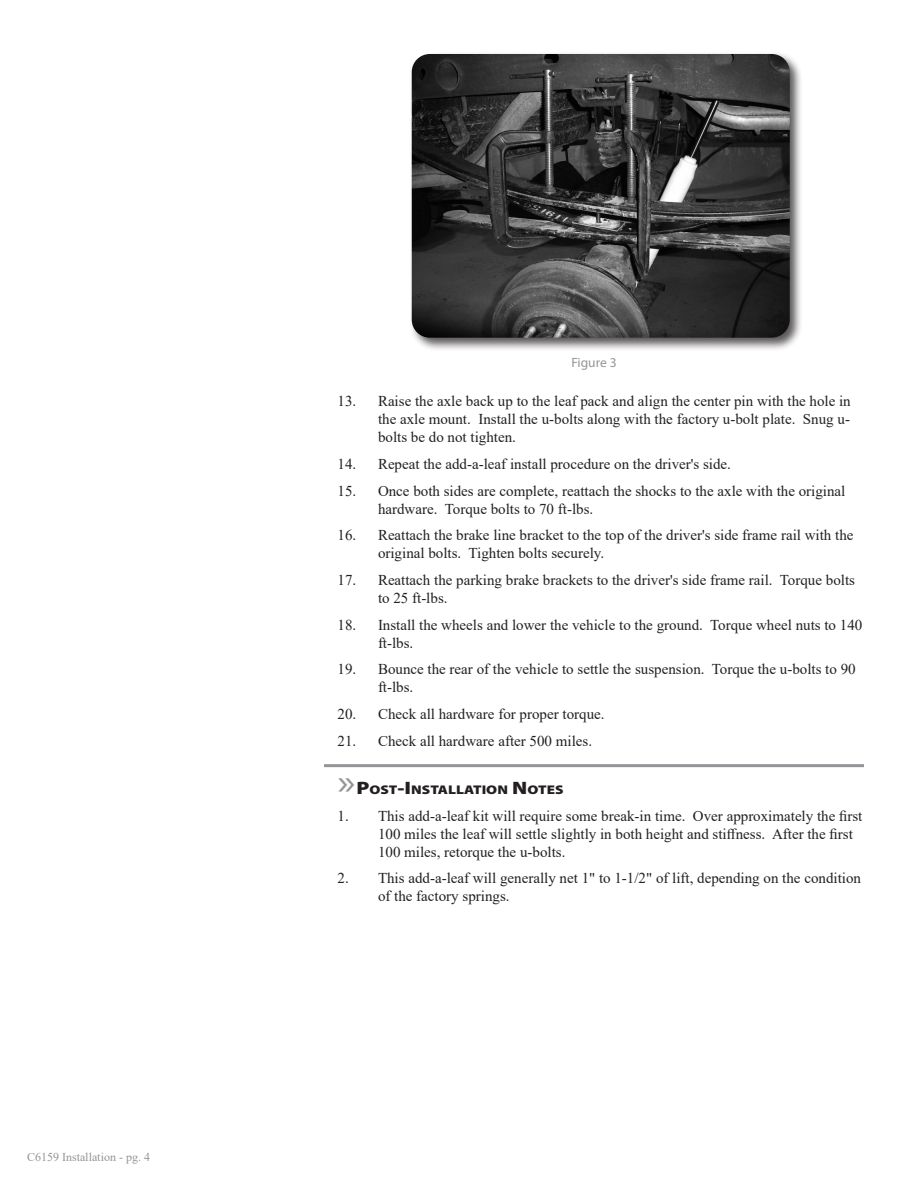
<style>
.page{position:relative;width:918px;height:1188px;background:#fff}
.page>*{position:absolute;margin:0;border:0;box-sizing:border-box;transform-origin:0 0}
.t1{font:15px/18px "Times New Roman";color:#231f20}
.t2{font:13.5px "Myriad Pro";color:#939598}
.t3{font:900 12.6px "Myriad Pro";color:#231f20;scale:1.2 1}
.t4{font:12px "Times New Roman";color:#939598}
.s1{font-weight:400;font-size:36px;color:#939598}
.s2{font-size:18px}
</style>
<div class="page">
<hr style="left:324px;top:764px;width:540px;height:3px;background:#939598">
<div style="left:409px;top:51px;width:394px;height:300px;background:#231f20;opacity:.75"></div>
<img style="left:412px;top:54px;width:378px;height:284px">
<p class="t4" style="left:27px;top:1149px;width:124px">C6159 Installation - pg. 4</p>
<p class="t2" style="left:571px;top:354px;width:47px">Figure 3</p>
<p class="t1" style="left:378px;top:392px;width:474px;text-align:justify;text-indent:-40px">13. Raise the axle back up to the leaf pack and align the center pin with the hole in the axle mount. Install the u-bolts along with the factory u-bolt plate. Snug u&shy;bolts be do not tighten.</p>
<p class="t1" style="left:338px;top:455px;width:395px">14. Repeat the add-a-leaf install procedure on the driver's side.</p>
<p class="t1" style="left:378px;top:481px;width:469px;text-indent:-40px">15. Once both sides are complete, reattach the shocks to the axle with the original hardware. Torque bolts to 70 ft-lbs.</p>
<p class="t1" style="left:378px;top:526px;width:477px;text-indent:-40px">16. Reattach the brake line bracket to the top of the driver's side frame rail with the original bolts. Tighten bolts securely.</p>
<p class="t1" style="left:378px;top:571px;width:479px;text-indent:-40px">17. Reattach the parking brake brackets to the driver's side frame rail. Torque bolts to 25 ft-lbs.</p>
<p class="t1" style="left:378px;top:615px;width:486px;text-indent:-40px">18. Install the wheels and lower the vehicle to the ground. Torque wheel nuts to 140 ft-lbs.</p>
<p class="t1" style="left:378px;top:660px;width:479px;text-indent:-40px">19. Bounce the rear of the vehicle to settle the suspension. Torque the u-bolts to 90 ft-lbs.</p>
<p class="t1" style="left:338px;top:704px;width:269px">20. Check all hardware for proper torque.</p>
<p class="t1" style="left:338px;top:731px;width:256px">21. Check all hardware after 500 miles.</p>
<p class="t3" style="left:338px;top:783px;width:189px"><span class="s1">»</span><span class="s2">P</span>OST<span class="s2">-I</span> NSTALLATION <span class="s2">N</span> OTES</p>
<p class="t1" style="left:378px;top:806px;width:486px;text-indent:-40px">1. This add-a-leaf kit will require some break-in time. Over approximately the first<br>100 miles the leaf will settle slightly in both height and stiffness. After the first<br>100 miles, retorque the u-bolts.</p>
<p class="t1" style="left:378px;top:869px;width:485px;text-indent:-40px">2. This add-a-leaf will generally net 1" to 1-1/2" of lift, depending on the condition of the factory springs.</p>
</div>
